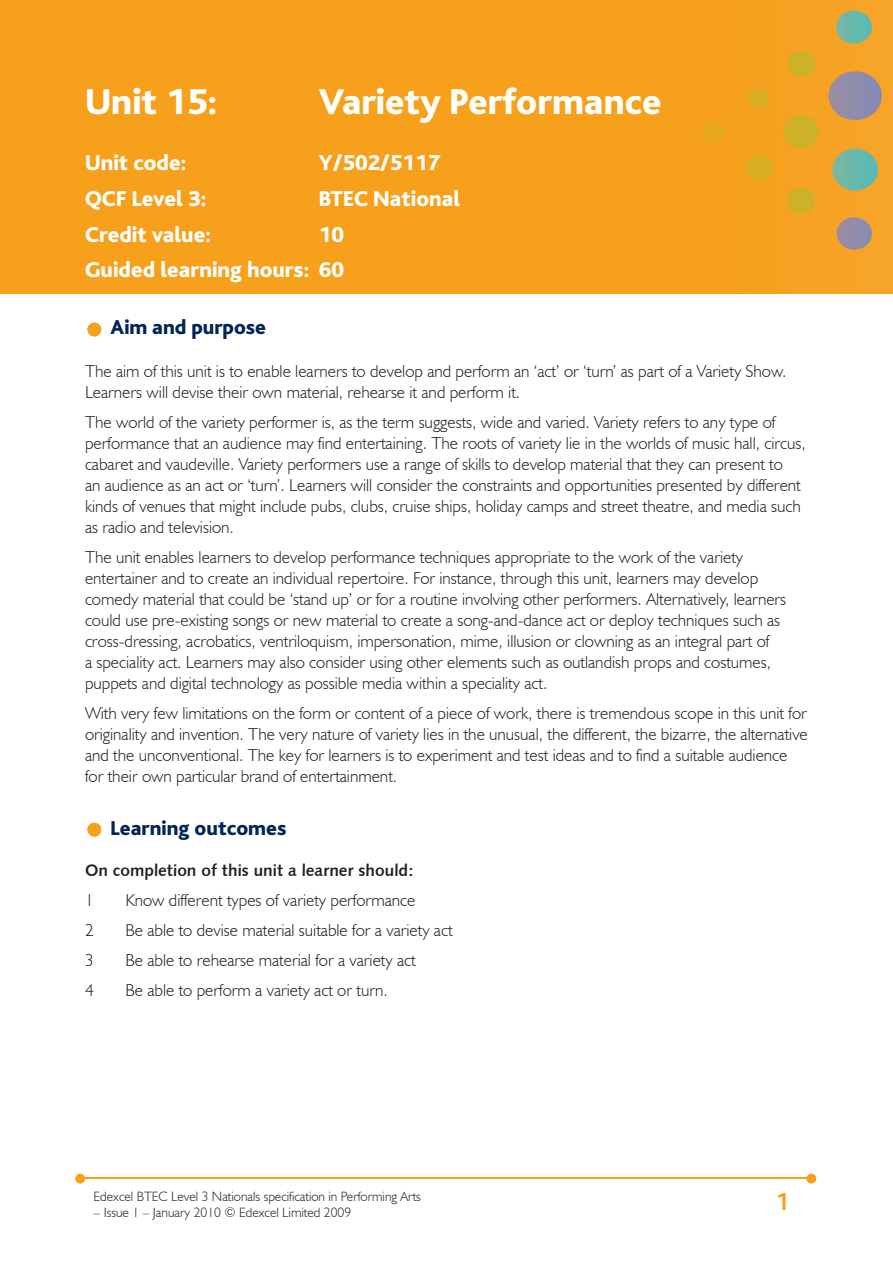
<style>
.page{position:relative;width:893px;height:1263px;background:#fff}
.page>*{position:absolute;margin:0;border:0;box-sizing:border-box;transform-origin:0 0}
.t1{font:800 37.5px "Bliss";color:#fff}
.t2{font:700 25.5px "Bliss";color:#f6a01b}
.t3{font:800 22.5px/35.7px "Bliss";color:#fff;text-align:right}
.t4{font:800 21px "Bliss";color:#002556}
.t5{font:300 17.25px/21px "Humanist 521 BT";color:#231f20}
.t6{font:16.5px "Humanist 531 BT Bold A";color:#231f20}
.t7{font:300 13.5px "Humanist 521 BT";color:#231f20}
</style>
<div class="page">
<img style="left:0;top:0;width:893px;height:293px">
<hr style="left:84px;top:1178px;width:727px;height:1px;background:#f6a01b">
<svg style="left:806px;top:1174px;width:10px;height:9px"></svg>
<svg style="left:75px;top:1174px;width:10px;height:9px"></svg>
<svg style="left:88px;top:323px;width:13px;height:13px"></svg>
<svg style="left:88px;top:823px;width:13px;height:13px"></svg>
<h1 class="t1" style="left:85px;top:82px;width:134px">Unit 15:</h1>
<h1 class="t1" style="left:319px;top:82px;width:344px">Variety Performance</h1>
<h3 class="t3" style="left:85px;top:146px;width:103px">Unit code:</h3>
<h3 class="t3" style="left:319px;top:146px;width:123px">Y/502/5117</h3>
<h3 class="t3" style="left:85px;top:181px;width:123px">QCF Level 3:</h3>
<h3 class="t3" style="left:319px;top:181px;width:143px">BTEC National</h3>
<h3 class="t3" style="left:85px;top:217px;width:128px">Credit value:</h3>
<h3 class="t3" style="left:85px;top:217px;width:261px">10<br>Guided learning hours: 60</h3>
<p class="t4" style="left:111px;top:317px;width:157px">Aim and purpose</p>
<p class="t5" style="left:85px;top:360px;width:703px">The aim of this unit is to enable learners to develop and perform an ‘act’ or ‘turn’ as part of a Variety Show.<br>Learners will devise their own material, rehearse it and perform it.</p>
<p class="t5" style="left:85px;top:411px;width:722px">The world of the variety performer is, as the term suggests, wide and varied. Variety refers to any type of performance that an audience may find entertaining. The roots of variety lie in the worlds of music hall, circus, cabaret and vaudeville. Variety performers use a range of skills to develop material that they can present to<br>an audience as an act or ‘turn’. Learners will consider the constraints and opportunities presented by different kinds of venues that might include pubs, clubs, cruise ships, holiday camps and street theatre, and media such as radio and television.</p>
<p class="t5" style="left:85px;top:546px;width:703px">The unit enables learners to develop performance techniques appropriate to the work of the variety entertainer and to create an individual repertoire. For instance, through this unit, learners may develop comedy material that could be ‘stand up’ or for a routine involving other performers. Alternatively, learners could use pre-existing songs or new material to create a song-and-dance act or deploy techniques such as cross-dressing, acrobatics, ventriloquism, impersonation, mime, illusion or clowning as an integral part of<br>a speciality act. Learners may also consider using other elements such as outlandish props and costumes, puppets and digital technology as possible media within a speciality act.</p>
<p class="t5" style="left:85px;top:702px;width:724px">With very few limitations on the form or content of a piece of work, there is tremendous scope in this unit for originality and invention. The very nature of variety lies in the unusual, the different, the bizarre, the alternative and the unconventional. The key for learners is to experiment and test ideas and to find a suitable audience for their own particular brand of entertainment.</p>
<p class="t4" style="left:111px;top:817px;width:177px">Learning outcomes</p>
<p class="t6" style="left:85px;top:860px;width:330px">On completion of this unit a learner should:</p>
<p class="t5" style="left:85px;top:889px;width:10px">1</p>
<p class="t5" style="left:125px;top:889px;width:291px">Know different types of variety performance</p>
<p class="t5" style="left:85px;top:919px;width:10px">2</p>
<p class="t5" style="left:125px;top:919px;width:329px">Be able to devise material suitable for a variety act</p>
<p class="t5" style="left:85px;top:949px;width:10px">3</p>
<p class="t5" style="left:125px;top:949px;width:292px">Be able to rehearse material for a variety act</p>
<p class="t5" style="left:85px;top:979px;width:10px">4</p>
<p class="t5" style="left:125px;top:979px;width:264px">Be able to perform a variety act or turn.</p>
<p class="t7" style="left:94px;top:1188px;width:329px">Edexcel BTEC Level 3 Nationals specification in Performing Arts</p>
<p class="t7" style="left:94px;top:1204px;width:259px">– Issue 1 – January 2010 © Edexcel Limited 2009</p>
<h2 class="t2" style="left:775px;top:1189px;width:15px">1</h2>
</div>
